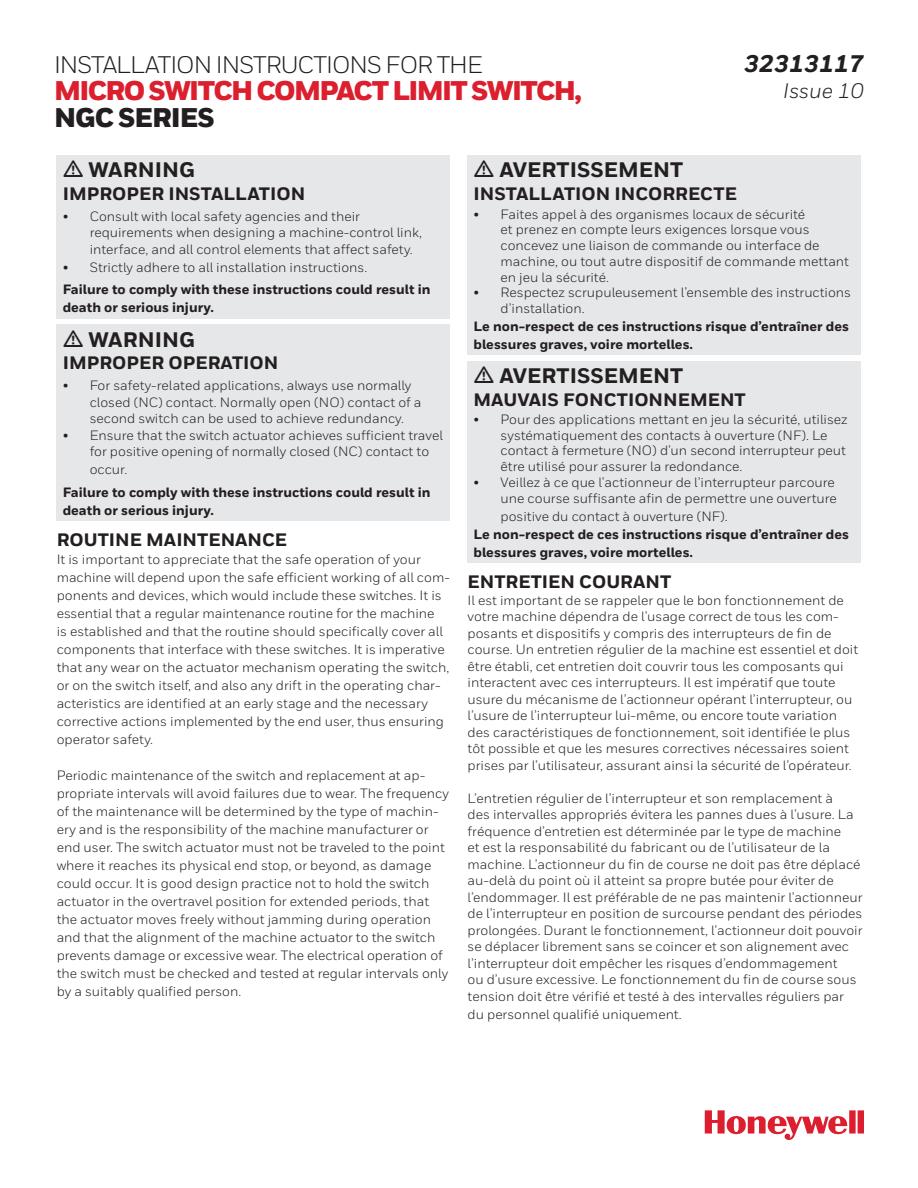
<style>
.page{position:relative;width:918px;height:1188px;background:#fff}
.page>*{position:absolute;margin:0;border:0;box-sizing:border-box;transform-origin:0 0}
.t1{font:900 27px/27px "Honeywell Sans";letter-spacing:-.06em;color:#dc1f2e}
.t2{font:24px "Honeywell Sans";letter-spacing:-.04em;color:#231f20}
.t3{font:italic 800 24px "Honeywell Sans";color:#231f20}
.Warning_Head{font:800 21px "Honeywell Sans";color:#231f20}
.t4{font:italic 21px "Honeywell Sans";color:#231f20}
.Warning_Subhead{font:800 18px "Honeywell Sans";color:#231f20}
.Warning_Subhead-2{font:13.5px/16.5px "Honeywell Sans";color:#231f20}
.Warning_Bold_Note{font:800 13.5px/18px "Honeywell Sans";color:#231f20}
.s1{color:#231f20}
</style>
<div class="page">
<div style="left:57px;top:155px;width:393px;height:163px;background:#e6e7e9"></div>
<div style="left:57px;top:324px;width:393px;height:197px;background:#e6e7e9"></div>
<div style="left:468px;top:155px;width:393px;height:200px;background:#e6e7e9"></div>
<div style="left:468px;top:361px;width:393px;height:202px;background:#e6e7e9"></div>
<svg style="left:705px;top:1110px;width:159px;height:30px"></svg>
<p class="t2" style="left:54px;top:50px;width:430px">INSTALLATION INSTRUCTIONS FOR THE</p>
<p class="t1" style="left:54px;top:78px;width:529px">MICRO SWITCH COMPACT LIMIT SWITCH,<br><span class="s1">NGC SERIES</span></p>
<p class="t3" style="left:744px;top:49px;width:121px">32313117</p>
<p class="t4" style="left:783px;top:78px;width:82px">Issue 10</p>
<p class="Warning_Head" style="left:89px;top:157px;width:108px">WARNING</p>
<p class="Warning_Subhead" style="left:63px;top:183px;width:244px">IMPROPER INSTALLATION</p>
<p class="Warning_Subhead-2" style="left:90px;top:208px;width:334px;text-indent:-27px">• Consult with local safety agencies and their requirements when designing a machine-control link, interface, and all control elements that affect safety.</p>
<p class="Warning_Subhead-2" style="left:63px;top:259px;width:306px">• Strictly adhere to all installation instructions.</p>
<p class="Warning_Bold_Note" style="left:63px;top:281px;width:369px">Failure to comply with these instructions could result in death or serious injury.</p>
<p class="Warning_Head" style="left:89px;top:327px;width:108px">WARNING</p>
<p class="Warning_Subhead" style="left:63px;top:352px;width:217px">IMPROPER OPERATION</p>
<p class="Warning_Subhead-2" style="left:90px;top:377px;width:333px;text-indent:-27px">• For safety-related applications, always use normally closed (NC) contact. Normally open (NO) contact of a second switch can be used to achieve redundancy.</p>
<p class="Warning_Subhead-2" style="left:90px;top:427px;width:355px;text-indent:-27px">• Ensure that the switch actuator achieves sufficient travel for positive opening of normally closed (NC) contact to</p>
<p class="Warning_Subhead-2" style="left:90px;top:461px;width:39px">occur.</p>
<p class="Warning_Bold_Note" style="left:63px;top:484px;width:369px">Failure to comply with these instructions could result in death or serious injury.</p>
<p class="Warning_Subhead" style="left:57px;top:529px;width:232px">ROUTINE MAINTENANCE</p>
<p class="Warning_Subhead-2" style="left:57px;top:551px;width:395px;line-height:18px">It is important to appreciate that the safe operation of your machine will depend upon the safe efficient working of all com&shy;ponents and devices, which would include these switches. It is essential that a regular maintenance routine for the machine<br>is established and that the routine should specifically cover all components that interface with these switches. It is imperative that any wear on the actuator mechanism operating the switch, or on the switch itself, and also any drift in the operating char&shy;acteristics are identified at an early stage and the necessary corrective actions implemented by the end user, thus ensuring operator safety.</p>
<p class="Warning_Subhead-2" style="left:57px;top:767px;width:394px;line-height:18px">Periodic maintenance of the switch and replacement at ap&shy;propriate intervals will avoid failures due to wear. The frequency of the maintenance will be determined by the type of machin&shy;ery and is the responsibility of the machine manufacturer or end user. The switch actuator must not be traveled to the point where it reaches its physical end stop, or beyond, as damage could occur. It is good design practice not to hold the switch actuator in the overtravel position for extended periods, that the actuator moves freely without jamming during operation and that the alignment of the machine actuator to the switch prevents damage or excessive wear. The electrical operation of the switch must be checked and tested at regular intervals only by a suitably qualified person.</p>
<p class="Warning_Head" style="left:500px;top:157px;width:185px">AVERTISSEMENT</p>
<p class="Warning_Subhead" style="left:474px;top:183px;width:265px">INSTALLATION INCORRECTE</p>
<p class="Warning_Subhead-2" style="left:501px;top:206px;width:350px;line-height:15.8px;text-indent:-27px">• Faites appel à des organismes locaux de sécurité<br>et prenez en compte leurs exigences lorsque vous concevez une liaison de commande ou interface de machine, ou tout autre dispositif de commande mettant en jeu la sécurité.</p>
<p class="Warning_Subhead-2" style="left:501px;top:285px;width:352px;line-height:15.8px;text-indent:-27px">• Respectez scrupuleusement l’ensemble des instructions d’installation.</p>
<p class="Warning_Bold_Note" style="left:474px;top:318px;width:377px">Le non-respect de ces instructions risque d’entraîner des blessures graves, voire mortelles.</p>
<p class="Warning_Head" style="left:500px;top:363px;width:185px">AVERTISSEMENT</p>
<p class="Warning_Subhead" style="left:474px;top:389px;width:274px">MAUVAIS FONCTIONNEMENT</p>
<p class="Warning_Subhead-2" style="left:501px;top:411px;width:349px;line-height:15.8px;text-indent:-27px">• Pour des applications mettant en jeu la sécurité, utilisez systématiquement des contacts à ouverture (NF). Le contact à fermeture (NO) d’un second interrupteur peut être utilisé pour assurer la redondance.</p>
<p class="Warning_Subhead-2" style="left:474px;top:474px;width:365px;line-height:15.8px;text-align:right">• Veillez à ce que l’actionneur de l’interrupteur parcoure une course suffisante afin de permettre une ouverture</p>
<p class="Warning_Subhead-2" style="left:501px;top:508px;width:229px">positive du contact à ouverture (NF).</p>
<p class="Warning_Bold_Note" style="left:474px;top:525px;width:377px">Le non-respect de ces instructions risque d’entraîner des blessures graves, voire mortelles.</p>
<p class="Warning_Subhead" style="left:468px;top:571px;width:205px">ENTRETIEN COURANT</p>
<p class="Warning_Subhead-2" style="left:468px;top:592px;width:392px">Il est important de se rappeler que le bon fonctionnement de votre machine dépendra de l’usage correct de tous les com&shy;posants et dispositifs y compris des interrupteurs de fin de course. Un entretien régulier de la machine est essentiel et doit être établi, cet entretien doit couvrir tous les composants qui interactent avec ces interrupteurs. Il est impératif que toute usure du mécanisme de l’actionneur opérant l’interrupteur, ou l’usure de l’interrupteur lui-même, ou encore toute variation des caractéristiques de fonctionnement, soit identifiée le plus tôt possible et que les mesures correctives nécessaires soient prises par l’utilisateur, assurant ainsi la sécurité de l’opérateur.</p>
<p class="Warning_Subhead-2" style="left:468px;top:790px;width:396px">L’entretien régulier de l’interrupteur et son remplacement à<br>des intervalles appropriés évitera les pannes dues à l’usure. La fréquence d’entretien est déterminée par le type de machine<br>et est la responsabilité du fabricant ou de l’utilisateur de la machine. L’actionneur du fin de course ne doit pas être déplacé au-delà du point où il atteint sa propre butée pour éviter de l’endommager. Il est préférable de ne pas maintenir l’actionneur de l’interrupteur en position de surcourse pendant des périodes prolongées. Durant le fonctionnement, l’actionneur doit pouvoir se déplacer librement sans se coincer et son alignement avec l’interrupteur doit empêcher les risques d’endommagement<br>ou d’usure excessive. Le fonctionnement du fin de course sous tension doit être vérifié et testé à des intervalles réguliers par</p>
<p class="Warning_Subhead-2" style="left:468px;top:1006px;width:216px">du personnel qualifié uniquement.</p>
</div>
